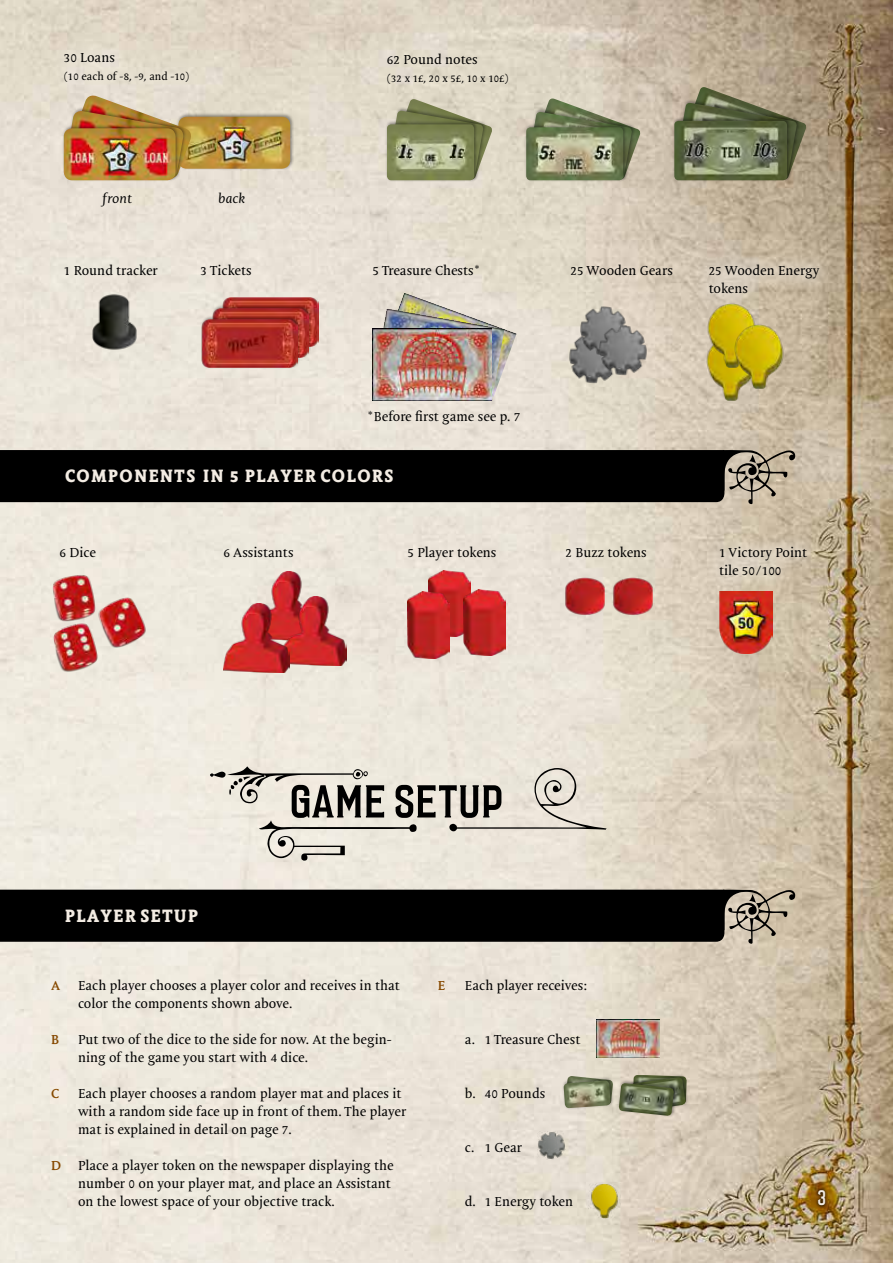
<style>
.page{position:relative;width:893px;height:1263px;background:#fff}
.page>*{position:absolute;margin:0;border:0;box-sizing:border-box;transform-origin:0 0}
.t1{font:54px "Laudanum";color:#000}
.t2{font:21px "Laudanum";color:#f3ece3}
.t3{font:18px "Mantika News Extra Bold Disp";letter-spacing:.09em;color:#f3ece3}
.t4{font:13.2px/18px "Mantika Book Pro";color:#000}
.t5{font:italic 13.2px "Mantika Book Pro";color:#000}
.t6{font:700 13.2px "Mantika Book Pro";color:#864900}
.t7{font:10.8px "Mantika Book Pro";color:#000}
</style>
<div class="page">
<img style="left:0;top:0;width:893px;height:1263px">
<div style="left:815px;top:1187px;width:13px;height:22px;background:#000;opacity:.75"></div>
<div style="left:176px;top:112px;width:118px;height:58px;background:#000;opacity:.4"></div>
<img style="left:193px;top:117px;width:97px;height:52px">
<div style="left:86px;top:178px;width:60px;height:43px;background:#e9e1d6"></div>
<div style="left:204px;top:178px;width:56px;height:41px;background:#e9e1d6"></div>
<div style="left:49px;top:38px;width:155px;height:59px;background:#e4dccd"></div>
<svg style="left:0;top:450px;width:795px;height:54px;background:#161412"></svg>
<img style="left:71px;top:96px;width:122px;height:84px">
<div style="left:65px;top:107px;width:122px;height:73px;background:#000;opacity:.4"></div>
<img style="left:65px;top:111px;width:120px;height:69px">
<div style="left:62px;top:124px;width:117px;height:58px;background:#000;opacity:.4"></div>
<img style="left:64px;top:128px;width:112px;height:52px">
<img style="left:681px;top:87px;width:126px;height:93px">
<div style="left:675px;top:99px;width:125px;height:82px;background:#000;opacity:.4"></div>
<img style="left:676px;top:103px;width:121px;height:77px">
<div style="left:672px;top:116px;width:119px;height:66px;background:#000;opacity:.4"></div>
<img style="left:674px;top:121px;width:113px;height:59px">
<div style="left:694px;top:250px;width:140px;height:59px;background:#f3ece3;opacity:.75"></div>
<img style="left:380px;top:293px;width:136px;height:108px">
<img style="left:374px;top:309px;width:130px;height:91px">
<img style="left:373px;top:328px;width:119px;height:72px">
<div style="left:45px;top:532px;width:66px;height:40px;background:#f3ece3"></div>
<img style="left:43px;top:635px;width:66px;height:49px">
<img style="left:94px;top:586px;width:54px;height:73px">
<img style="left:41px;top:561px;width:67px;height:74px">
<div style="left:705px;top:532px;width:117px;height:58px;background:#f3ece3;opacity:.75"></div>
<img style="left:719px;top:591px;width:54px;height:62px">
<img style="left:392px;top:99px;width:101px;height:81px">
<div style="left:387px;top:107px;width:100px;height:74px;background:#000;opacity:.4"></div>
<img style="left:388px;top:111px;width:96px;height:69px">
<div style="left:385px;top:120px;width:93px;height:62px;background:#000;opacity:.4"></div>
<img style="left:387px;top:124px;width:87px;height:56px">
<img style="left:532px;top:99px;width:109px;height:81px">
<div style="left:527px;top:108px;width:109px;height:73px;background:#000;opacity:.4"></div>
<img style="left:528px;top:112px;width:104px;height:68px">
<div style="left:524px;top:123px;width:103px;height:59px;background:#000;opacity:.4"></div>
<img style="left:526px;top:127px;width:97px;height:53px">
<img style="left:90px;top:292px;width:48px;height:60px">
<img style="left:568px;top:332px;width:51px;height:52px">
<img style="left:578px;top:304px;width:52px;height:53px">
<img style="left:597px;top:324px;width:51px;height:52px">
<img style="left:702px;top:335px;width:58px;height:66px">
<img style="left:703px;top:302px;width:58px;height:66px">
<img style="left:730px;top:323px;width:58px;height:66px">
<img style="left:222px;top:298px;width:97px;height:49px">
<div style="left:211px;top:304px;width:100px;height:54px;background:#000;opacity:.4"></div>
<img style="left:211px;top:308px;width:97px;height:49px">
<div style="left:201px;top:315px;width:100px;height:54px;background:#000;opacity:.4"></div>
<img style="left:201px;top:319px;width:97px;height:49px">
<img style="left:563px;top:575px;width:43px;height:42px">
<img style="left:611px;top:575px;width:43px;height:42px">
<img style="left:428px;top:571px;width:43px;height:66px">
<img style="left:407px;top:592px;width:42px;height:66px">
<img style="left:464px;top:589px;width:42px;height:67px">
<img style="left:253px;top:571px;width:67px;height:32px">
<img style="left:280px;top:596px;width:67px;height:70px">
<img style="left:223px;top:603px;width:67px;height:70px">
<svg style="left:0;top:890px;width:795px;height:54px;background:#171614"></svg>
<div style="left:628px;top:1073px;width:61px;height:40px;background:#000;opacity:.4"></div>
<img style="left:629px;top:1077px;width:57px;height:35px">
<div style="left:617px;top:1079px;width:60px;height:38px;background:#000;opacity:.4"></div>
<img style="left:618px;top:1083px;width:56px;height:33px">
<div style="left:562px;top:1076px;width:52px;height:34px;background:#000;opacity:.4"></div>
<img style="left:563px;top:1080px;width:48px;height:28px">
<img style="left:596px;top:1019px;width:64px;height:38px">
<img style="left:538px;top:1132px;width:27px;height:28px">
<img style="left:589px;top:1184px;width:31px;height:35px">
<svg style="left:259px;top:820px;width:158px;height:41px;background:#d3cfc5"></svg>
<svg style="left:449px;top:768px;width:157px;height:63px;background:#dbd5ca"></svg>
<svg style="left:210px;top:766px;width:158px;height:37px;background:#d4cfc4"></svg>
<p class="t4" style="left:64px;top:49px;width:53px">30 Loans</p>
<p class="t7" style="left:64px;top:70px;width:127px">(10 each of -8, -9, and -10)</p>
<p class="t5" style="left:102px;top:190px;width:32px">front</p>
<p class="t5" style="left:218px;top:190px;width:29px">back</p>
<p class="t4" style="left:387px;top:51px;width:92px">62 Pound notes</p>
<p class="t7" style="left:387px;top:72px;width:123px">(32 x 1£, 20 x 5£, 10 x 10£)</p>
<p class="t4" style="left:64px;top:262px;width:96px">1 Round tracker</p>
<p class="t4" style="left:709px;top:262px;width:112px">25 Wooden Energy tokens</p>
<p class="t4" style="left:201px;top:262px;width:53px">3 Tickets</p>
<p class="t4" style="left:373px;top:262px;width:109px">5 Treasure Chests*</p>
<p class="t4" style="left:570px;top:262px;width:104px">25 Wooden Gears</p>
<p class="t4" style="left:367px;top:408px;width:155px">*Before first game see p. 7</p>
<h3 class="t3" style="left:65px;top:464px;width:330px">COMPONENTS IN 5 PLAYER COLORS</h3>
<p class="t4" style="left:223px;top:544px;width:72px">6 Assistants</p>
<p class="t4" style="left:407px;top:544px;width:90px">5 Player tokens</p>
<p class="t4" style="left:566px;top:544px;width:83px">2 Buzz tokens</p>
<p class="t4" style="left:60px;top:544px;width:38px">6 Dice</p>
<p class="t4" style="left:719px;top:544px;width:90px">1 Victory Point tile 50/100</p>
<h3 class="t3" style="left:65px;top:904px;width:134px">PLAYER SETUP</h3>
<h1 class="t1" style="left:290px;top:773px;width:214px">game setup</h1>
<p class="t6" style="left:51px;top:977px;width:11px">A</p>
<p class="t4" style="left:78px;top:977px;width:323px">Each player chooses a player color and receives in that color the components shown above.</p>
<p class="t6" style="left:51px;top:1031px;width:10px">B</p>
<p class="t4" style="left:78px;top:1031px;width:315px">Put two of the dice to the side for now. At the begin&shy;ning of the game you start with 4 dice.</p>
<p class="t6" style="left:51px;top:1085px;width:10px">C</p>
<p class="t4" style="left:78px;top:1085px;width:330px">Each player chooses a random player mat and places it with a random side face up in front of them. The player mat is explained in detail on page 7.</p>
<p class="t6" style="left:51px;top:1157px;width:12px">D</p>
<p class="t4" style="left:78px;top:1157px;width:317px">Place a player token on the newspaper displaying the number 0 on your player mat, and place an Assistant on the lowest space of your objective track.</p>
<p class="t6" style="left:438px;top:977px;width:9px">E</p>
<p class="t4" style="left:465px;top:977px;width:124px">Each player receives:</p>
<p class="t4" style="left:465px;top:1031px;width:117px">a. 1 Treasure Chest</p>
<p class="t4" style="left:465px;top:1085px;width:82px">b. 40 Pounds</p>
<p class="t4" style="left:465px;top:1139px;width:59px">c. 1 Gear</p>
<p class="t4" style="left:465px;top:1193px;width:110px">d. 1 Energy token</p>
<h2 class="t2" style="left:817px;top:1188px;width:10px">3</h2>
</div>
